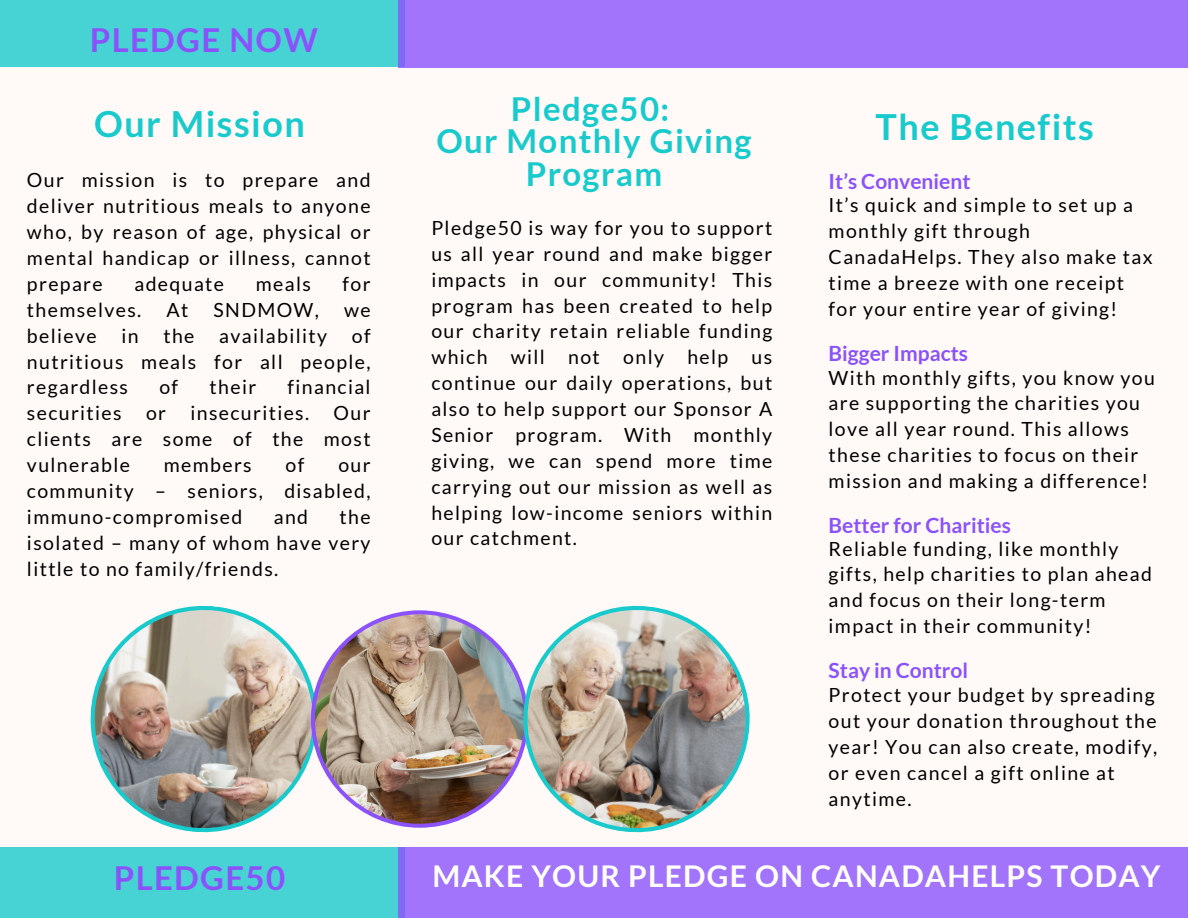
<style>
.page{position:relative;width:1188px;height:918px;background:#fffaf7}
.page>*{position:absolute;margin:0;border:0;box-sizing:border-box;transform-origin:0 0}
.t1{font:700 36px "Lato";letter-spacing:.04em;color:#19cacc}
.t2{font:700 33px/32.7px "Lato";letter-spacing:.04em;color:#19cacc;text-align:center}
.t3{font:700 33px "Lato";letter-spacing:.04em;color:#8b52fc}
.t4{font:700 30px "Lato";letter-spacing:.04em;color:#fff}
.t5{font:700 21px "Lato";color:#8b52fc}
.t6{font:19.5px/25.8px "Lato";letter-spacing:.07em;color:#000;text-align:justify}
</style>
<div class="page">
<div style="left:0;top:0;width:404px;height:67px;background:#47d3d4"></div>
<div style="left:398px;top:0;width:790px;height:67px;background:#a273fb"></div>
<img style="left:90px;top:605px;width:221px;height:228px">
<div style="left:0;top:847px;width:404px;height:71px;background:#47d3d4"></div>
<div style="left:398px;top:847px;width:790px;height:71px;background:#a273fb"></div>
<img style="left:311px;top:610px;width:206px;height:218px">
<img style="left:517px;top:605px;width:233px;height:228px">
<h2 class="t3" style="left:90px;top:19px;width:230px">PLEDGE NOW</h2>
<h4 class="t1" style="left:94px;top:101px;width:212px">Our Mission</h4>
<p class="t2" style="left:436px;top:92px;width:317px">Pledge50:<br>Our Monthly Giving</p>
<p class="t6" style="left:27px;top:167px;width:345px">Our mission is to prepare and</p>
<p class="t2" style="left:526px;top:157px;width:138px">Program</p>
<p class="t6" style="left:27px;top:193px;width:345px">deliver nutritious meals to anyone who, by reason of age, physical or mental handicap or illness, cannot prepare</p>
<p class="t6" style="left:431px;top:214px;width:342px">Pledge50 is way for you to support us all year round and make bigger impacts in our community! This program has been created to help our charity retain reliable funding which will not only help us continue our daily operations, but also to help support our Sponsor A Senior program. With monthly giving, we can spend more time carrying out our mission as well as helping low-income seniors within our catchment.</p>
<p class="t6" style="left:134px;top:270px;width:91px">adequate</p>
<p class="t6" style="left:256px;top:270px;width:57px">meals</p>
<p class="t6" style="left:343px;top:270px;width:29px">for</p>
<p class="t6" style="left:27px;top:296px;width:116px">themselves.</p>
<p class="t6" style="left:167px;top:296px;width:23px">At</p>
<p class="t6" style="left:214px;top:296px;width:107px">SNDMOW,</p>
<p class="t6" style="left:344px;top:296px;width:28px">we</p>
<p class="t6" style="left:27px;top:322px;width:71px">believe</p>
<p class="t6" style="left:121px;top:322px;width:19px">in</p>
<p class="t6" style="left:163px;top:322px;width:33px">the</p>
<p class="t6" style="left:219px;top:322px;width:109px">availability</p>
<p class="t6" style="left:27px;top:322px;width:345px;text-indent:325px">of nutritious meals for all people, regardless</p>
<p class="t6" style="left:159px;top:374px;width:20px">of</p>
<p class="t6" style="left:210px;top:374px;width:48px">their</p>
<p class="t6" style="left:288px;top:374px;width:85px">financial</p>
<p class="t6" style="left:27px;top:400px;width:96px">securities</p>
<p class="t6" style="left:146px;top:400px;width:22px">or</p>
<p class="t6" style="left:191px;top:400px;width:120px">insecurities.</p>
<p class="t6" style="left:27px;top:400px;width:345px;text-indent:307px">Our clients are some of the most vulnerable</p>
<p class="t6" style="left:164px;top:452px;width:89px">members</p>
<p class="t6" style="left:286px;top:452px;width:20px">of</p>
<p class="t6" style="left:27px;top:452px;width:345px;text-indent:311px">our community – seniors, disabled, immuno-compromised</p>
<p class="t6" style="left:27px;top:503px;width:345px;text-indent:313px">the isolated – many of whom have very little to no family/friends.</p>
<p class="t6" style="left:274px;top:503px;width:36px">and</p>
<p class="t1" style="left:876px;top:105px;width:220px">The Benefits</p>
<h2 class="t5" style="left:829px;top:168px;width:143px">It’s Convenient</h2>
<p class="t6" style="left:829px;top:192px;width:326px;text-align:left">It’s quick and simple to set up a monthly gift through<br>CanadaHelps. They also make tax time a breeze with one receipt for your entire year of giving!</p>
<h4 class="t5" style="left:829px;top:340px;width:141px">Bigger Impacts</h4>
<p class="t6" style="left:829px;top:364px;width:328px;text-align:left">With monthly gifts, you know you are supporting the charities you love all year round. This allows these charities to focus on their mission and making a difference!</p>
<p class="t5" style="left:829px;top:512px;width:184px">Better for Charities</p>
<p class="t6" style="left:829px;top:535px;width:325px;text-align:left">Reliable funding, like monthly gifts, help charities to plan ahead and focus on their long-term impact in their community!</p>
<h2 class="t5" style="left:829px;top:657px;width:141px">Stay in Control</h2>
<h1 class="t6" style="left:829px;top:682px;width:330px;text-align:left">Protect your budget by spreading out your donation throughout the year! You can also create, modify, or even cancel a gift online at anytime.</h1>
<h4 class="t3" style="left:114px;top:858px;width:173px">PLEDGE50</h4>
<h3 class="t4" style="left:432px;top:858px;width:730px">MAKE YOUR PLEDGE ON CANADAHELPS TODAY</h3>
</div>
